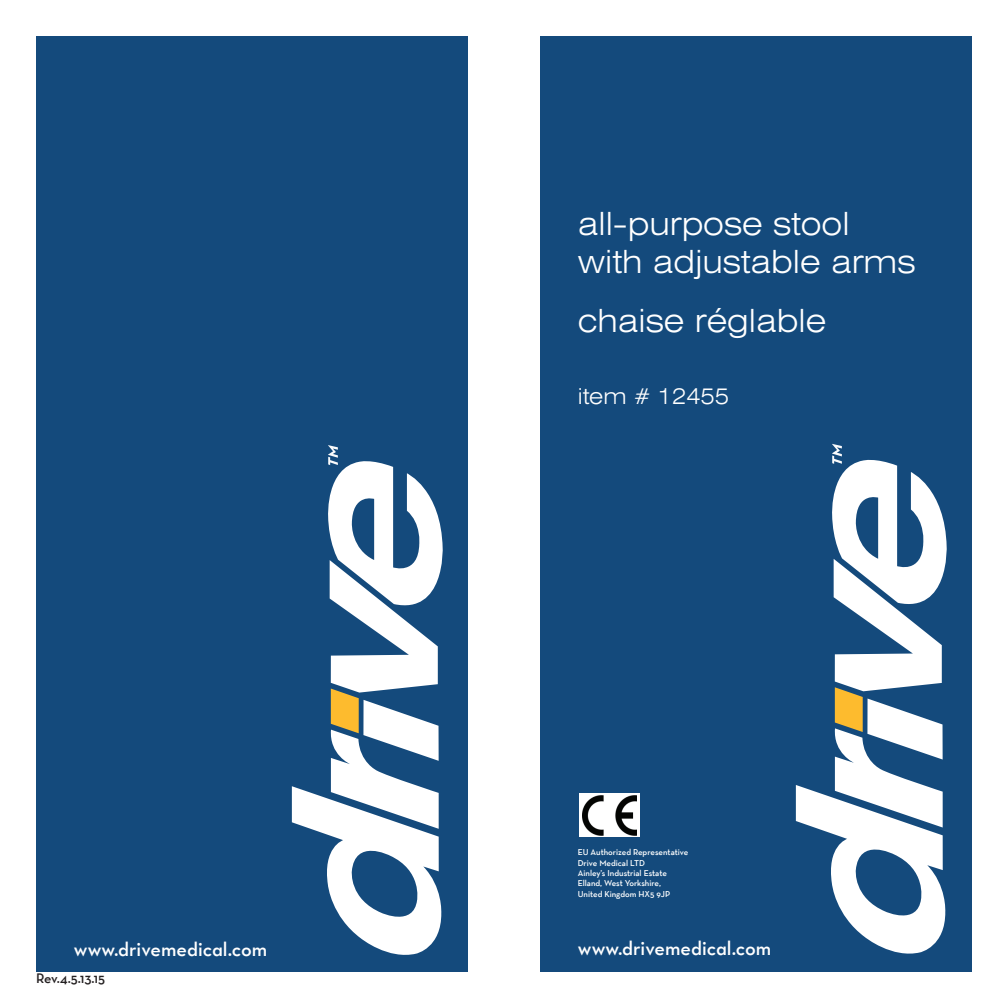
<style>
.page{position:relative;width:1008px;height:1008px;background:#fff}
.page>*{position:absolute;margin:0;border:0;box-sizing:border-box;transform-origin:0 0}
.t1{font:300 expanded 32px/38.4px "Swiss 721 BT";color:#fff}
.t2{font:300 expanded 22px "Swiss 721 BT";color:#fff}
.t3{font:20px "Neutraface Text TT Demi Alt";color:#fff}
.t4{font:14px "Neutraface Text TT Demi Alt";letter-spacing:-.01em;color:#231f20}
.t5{font:600 8.6px/10.4px "Neutraface Text TT";color:#fff}
</style>
<div class="page">
<div style="left:540px;top:36px;width:432px;height:936px;background:#144a7c"></div>
<svg style="left:796px;top:444px;width:151px;height:510px"></svg>
<div style="left:36px;top:36px;width:432px;height:936px;background:#144a7c"></div>
<svg style="left:292px;top:445px;width:151px;height:510px"></svg>
<div style="left:579px;top:794px;width:60px;height:43px;background:#fff"></div>
<img style="left:582px;top:796px;width:55px;height:39px">
<h1 class="t1" style="left:578px;top:204px;width:339px">all-purpose stool with adjustable arms</h1>
<h1 class="t1" style="left:578px;top:301px;width:250px">chaise réglable</h1>
<h2 class="t2" style="left:578px;top:383px;width:153px">item # 12455</h2>
<p class="t5" style="left:578px;top:847px;width:112px">EU Authorized Representative<br>Drive Medical LTD<br>Ainley’s Industrial Estate<br>Elland, West Yorkshire,<br>United Kingdom HX5 9JP</p>
<h3 class="t3" style="left:74px;top:937px;width:195px">www.drivemedical.com</h3>
<h3 class="t3" style="left:578px;top:935px;width:195px">www.drivemedical.com</h3>
<h3 class="t4" style="left:36px;top:969px;width:71px">Rev.4.5.13.15</h3>
</div>
